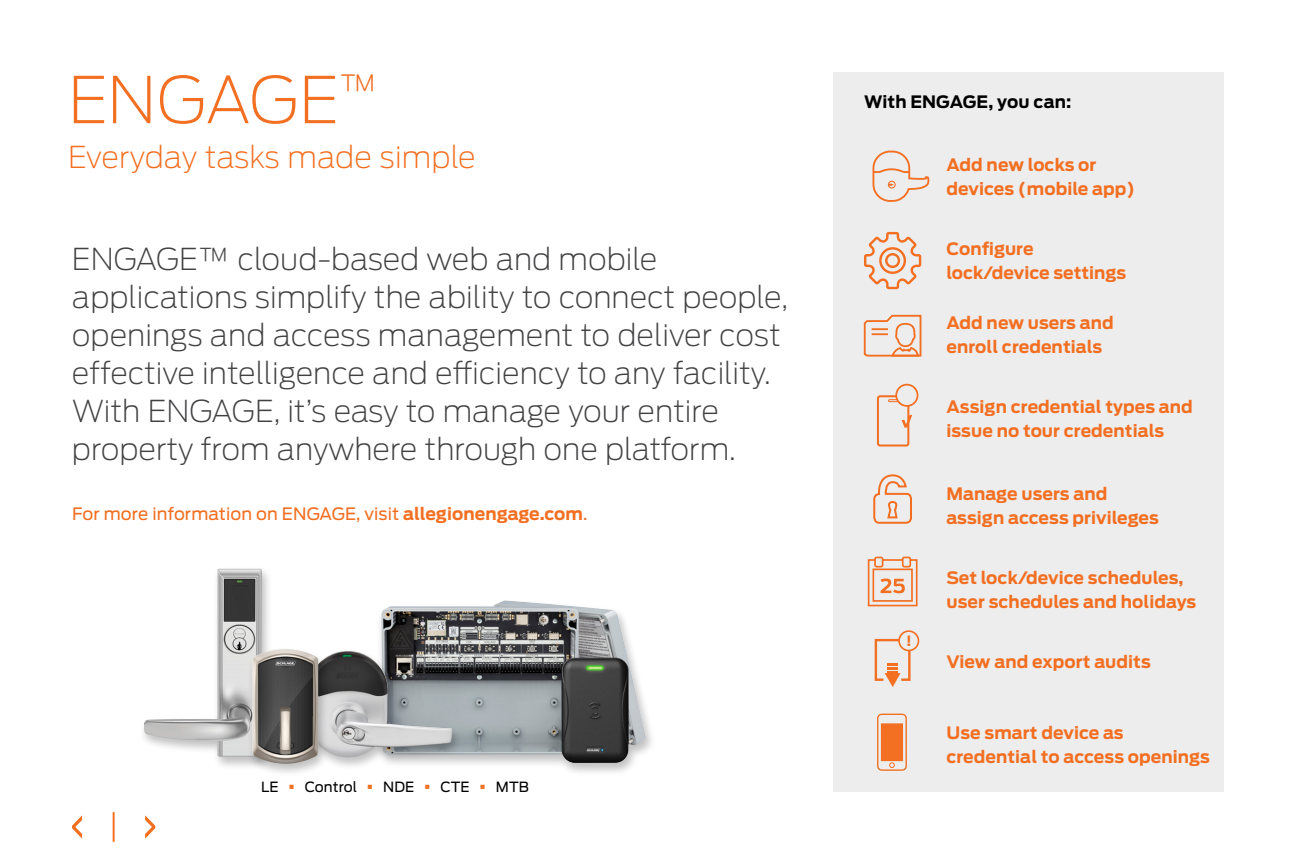
<style>
.page{position:relative;width:1296px;height:864px;background:#fff}
.page>*{position:absolute;margin:0;border:0;box-sizing:border-box;transform-origin:0 0}
.t1{font:200 64px "Antenna";letter-spacing:-.01em;color:#f36f21}
.t2{font:200 30px/38px "Antenna";color:#414042}
.t3{font:200 30px "Antenna";letter-spacing:.005em;color:#f36f21}
.t4{font:700 17px/24px "Antenna";letter-spacing:.005em;color:#f36f21}
.t5{font:17px "Antenna";letter-spacing:.005em;color:#f36f21}
.t6{font:700 17px "Antenna";letter-spacing:.01em;color:#000}
.t7{font:14px "Antenna";letter-spacing:.005em;color:#000}
.t8{font:700 14px "Antenna";color:#f36f21}
.s1{font-weight:700}
.s2{color:#f36f21}
</style>
<div class="page">
<div style="left:834px;top:72px;width:390px;height:720px;background:#ededee"></div>
<div style="left:376px;top:598px;width:280px;height:178px;background:#000;opacity:.25"></div>
<img style="left:381px;top:600px;width:265px;height:163px">
<div style="left:139px;top:566px;width:134px;height:204px;background:#000;opacity:.25"></div>
<img style="left:144px;top:569px;width:118px;height:188px">
<div style="left:303px;top:648px;width:159px;height:123px;background:#000;opacity:.25"></div>
<img style="left:329px;top:651px;width:123px;height:108px">
<div style="left:247px;top:646px;width:82px;height:131px;background:#000;opacity:.25"></div>
<img style="left:252px;top:649px;width:66px;height:115px">
<svg style="left:867px;top:556px;width:51px;height:51px"></svg>
<svg style="left:873px;top:474px;width:39px;height:50px"></svg>
<svg style="left:864px;top:231px;width:58px;height:59px"></svg>
<svg style="left:874px;top:630px;width:45px;height:57px"></svg>
<svg style="left:863px;top:314px;width:59px;height:43px"></svg>
<svg style="left:872px;top:150px;width:58px;height:52px"></svg>
<div style="left:877px;top:395px;width:32px;height:52px;border:2px solid #f36f21;border-radius:2px"></div>
<svg style="left:888px;top:384px;width:30px;height:23px"></svg>
<svg style="left:902px;top:415px;width:10px;height:13px"></svg>
<div style="left:881px;top:723px;width:22px;height:38px;background:#f36f21"></div>
<svg style="left:889px;top:762px;width:6px;height:6px"></svg>
<div style="left:877px;top:714px;width:30px;height:57px;border:1px solid #f36f21;border-radius:4px"></div>
<hr style="left:113px;top:812px;width:2px;height:30px;background:#f36f21">
<svg style="left:72px;top:815px;width:11px;height:24px"></svg>
<svg style="left:145px;top:815px;width:11px;height:24px"></svg>
<h1 class="t1" style="left:68px;top:59px;width:312px">ENGAGE<sup>™</sup></h1>
<h2 class="t3" style="left:68px;top:138px;width:409px">Everyday tasks made simple</h2>
<p class="t2" style="left:72px;top:239px;width:718px">ENGAGE™ cloud-based web and mobile applications simplify the ability to connect people, openings and access management to deliver cost effective intelligence and efficiency to any facility.<br>With ENGAGE, it’s easy to manage your entire property from anywhere through one platform.</p>
<p class="t5" style="left:72px;top:502px;width:517px">For more information on ENGAGE, visit <span class="s1">allegionengage.com</span>.</p>
<p class="t7" style="left:261px;top:778px;width:269px">LE <span class="s2">▪</span> Control <span class="s2">▪</span> NDE <span class="s2">▪</span> CTE <span class="s2">▪</span> MTB</p>
<p class="t6" style="left:864px;top:90px;width:209px">With ENGAGE, you can:</p>
<p class="t4" style="left:946px;top:153px;width:190px">Add new locks or devices (mobile app)</p>
<p class="t4" style="left:946px;top:237px;width:181px">Configure lock/device settings</p>
<p class="t4" style="left:946px;top:311px;width:169px">Add new users and enroll credentials</p>
<p class="t4" style="left:946px;top:395px;width:248px">Assign credential types and issue no tour credentials</p>
<p class="t4" style="left:946px;top:481px;width:214px">Manage users and assign access privileges</p>
<p class="t8" style="left:906px;top:631px;width:7px">!</p>
<p class="t4" style="left:946px;top:565px;width:251px">Set lock/device schedules, user schedules and holidays</p>
<p class="t4" style="left:946px;top:649px;width:206px">View and export audits</p>
<p class="t4" style="left:946px;top:721px;width:265px">Use smart device as credential to access openings</p>
</div>
